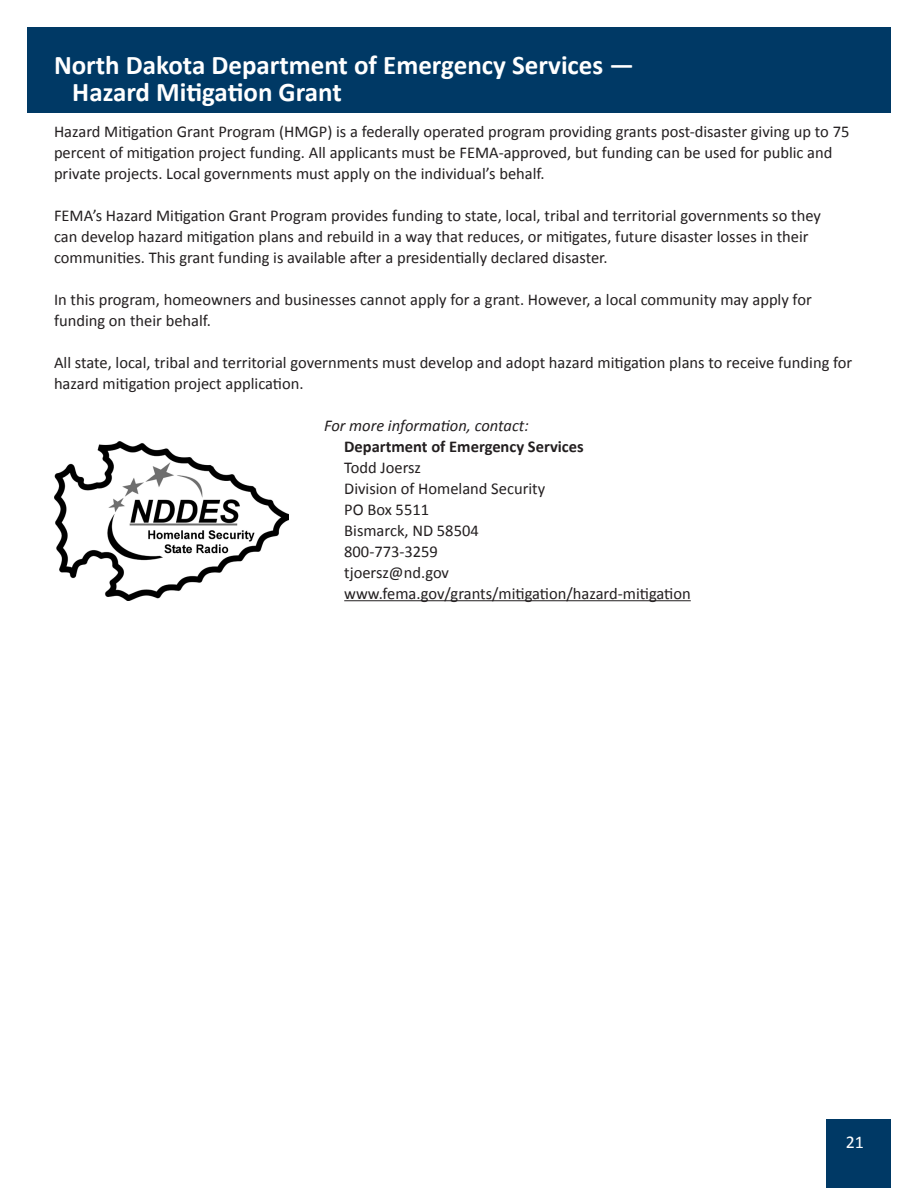
<style>
.page{position:relative;width:918px;height:1188px;background:#fff}
.page>*{position:absolute;margin:0;border:0;box-sizing:border-box;transform-origin:0 0}
.t1{font:700 27px "Calibri";color:#fff}
.t2{font:18px "Calibri";color:#fff}
.t3{font:16.5px/21px "Calibri";color:#231f20}
.t4{font:700 16.5px "Calibri";color:#231f20}
.t5{font:italic 16.5px "Calibri";color:#231f20}
</style>
<div class="page">
<div style="left:27px;top:27px;width:864px;height:86px;background:#003965"></div>
<div style="left:826px;top:1119px;width:65px;height:69px;background:#003965"></div>
<img style="left:54px;top:442px;width:234px;height:158px">
<hr style="left:344px;top:600px;width:347px;height:1px;background:#231f20">
<p class="t1" style="left:54px;top:48px;width:581px">North Dakota Department of Emergency Services —</p>
<p class="t1" style="left:72px;top:75px;width:271px">Hazard Mitigation Grant</p>
<p class="t3" style="left:54px;top:121px;width:797px">Hazard Mitigation Grant Program (HMGP) is a federally operated program providing grants post-disaster giving up to 75 percent of mitigation project funding. All applicants must be FEMA-approved, but funding can be used for public and private projects. Local governments must apply on the individual’s behalf.</p>
<p class="t3" style="left:54px;top:205px;width:768px">FEMA’s Hazard Mitigation Grant Program provides funding to state, local, tribal and territorial governments so they can develop hazard mitigation plans and rebuild in a way that reduces, or mitigates, future disaster losses in their communities. This grant funding is available after a presidentially declared disaster.</p>
<p class="t3" style="left:54px;top:289px;width:759px">In this program, homeowners and businesses cannot apply for a grant. However, a local community may apply for funding on their behalf.</p>
<p class="t3" style="left:54px;top:352px;width:800px">All state, local, tribal and territorial governments must develop and adopt hazard mitigation plans to receive funding for hazard mitigation project application.</p>
<p class="t5" style="left:324px;top:415px;width:206px">For more information, contact:</p>
<p class="t4" style="left:344px;top:436px;width:241px">Department of Emergency Services</p>
<p class="t3" style="left:344px;top:457px;width:78px">Todd Joersz</p>
<p class="t3" style="left:344px;top:478px;width:203px">Division of Homeland Security<br>PO Box 5511</p>
<p class="t3" style="left:344px;top:520px;width:136px">Bismarck, ND 58504</p>
<p class="t3" style="left:344px;top:541px;width:95px">800-773-3259</p>
<p class="t3" style="left:344px;top:562px;width:106px">tjoersz@nd.gov</p>
<p class="t3" style="left:344px;top:583px;width:348px">www.fema.gov/grants/mitigation/hazard-mitigation</p>
<p class="t2" style="left:846px;top:1130px;width:20px">21</p>
</div>
